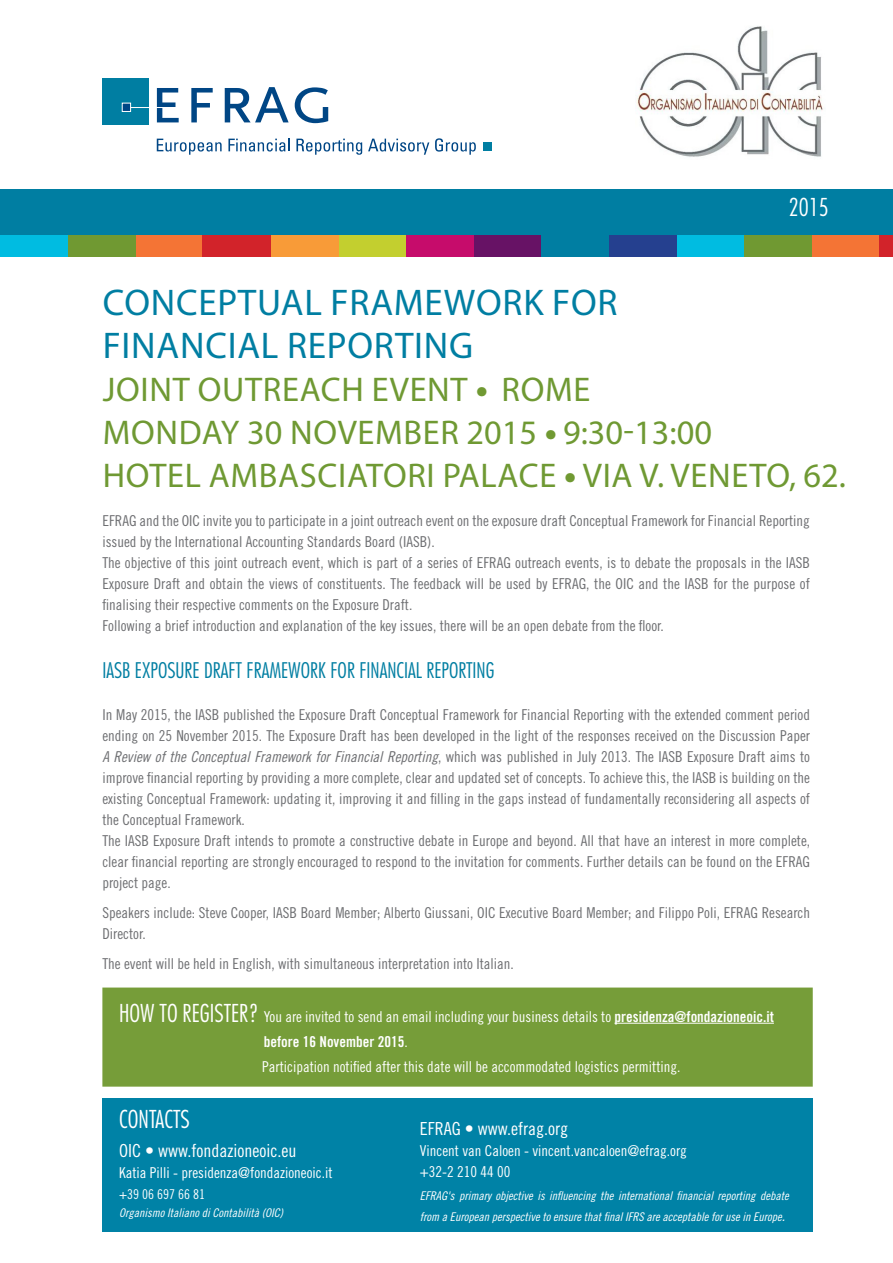
<style>
.page{position:relative;width:893px;height:1263px;background:#fff}
.page>*{position:absolute;margin:0;border:0;box-sizing:border-box;transform-origin:0 0}
.t1{font:37.2px/43px "Myriad Pro";letter-spacing:.02em;color:#007ea2}
.t2{font:34.35px/43px "Myriad Pro";letter-spacing:.02em;color:#6f9933}
.t3{font:300 condensed 24px "Futura Std";color:#fff}
.t4{font:300 condensed 21px "Futura Std";color:#007ea2}
.t5{font:18px "Trade Gothic LT Std Cn 18";color:#fff}
.t6{font:15px/21px "Trade Gothic LT Std Cn 18";color:#6d6e71}
.t7{font:15px/21px "Trade Gothic LT Std Cn 18";color:#fff}
.t8{font:15px "Trade Gothic LT Std Bd Cn 20";color:#fff}
.t9{font:13.5px "Trade Gothic LT Std Cn 18";color:#fff}
.t10{font:12px/21px "Trade Gothic LT Std Cn 18 Obl";color:#fff}
.s1{font-family:"Trade Gothic LT Std Cn 18";font-size:25.8px;color:#709932}
.s2{font-family:"Trade Gothic LT Std Cn 18 Obl"}
.s3{font-family:"Futura Std";font-weight:300;font-stretch:condensed;font-size:24px}
.s4{font-family:"Trade Gothic LT Std Bd Cn 20"}
.s5{font-family:"Trade Gothic LT Std Cn 18"}
.s6{font-size:15px}
</style>
<div class="page">
<div style="left:136px;top:189px;width:68px;height:68px;background:#f47435"></div>
<hr style="left:0;top:189px;width:1px;height:68px;background:#25408f">
<div style="left:1px;top:189px;width:67px;height:68px;background:#00bce1"></div>
<div style="left:68px;top:189px;width:68px;height:68px;background:#709932"></div>
<div style="left:271px;top:189px;width:68px;height:68px;background:#f89b38"></div>
<div style="left:339px;top:189px;width:67px;height:68px;background:#c3cf2f"></div>
<div style="left:406px;top:189px;width:68px;height:68px;background:#c60c6b"></div>
<div style="left:474px;top:189px;width:68px;height:68px;background:#671265"></div>
<div style="left:541px;top:189px;width:68px;height:68px;background:#007ea2"></div>
<div style="left:609px;top:189px;width:68px;height:68px;background:#25408f"></div>
<div style="left:677px;top:189px;width:68px;height:68px;background:#00bce1"></div>
<div style="left:745px;top:189px;width:67px;height:68px;background:#709932"></div>
<div style="left:812px;top:189px;width:68px;height:68px;background:#f47435"></div>
<div style="left:880px;top:189px;width:13px;height:68px;background:#d2232a"></div>
<div style="left:203px;top:189px;width:68px;height:68px;background:#d2232a"></div>
<div style="left:0;top:189px;width:893px;height:46px;background:#007ea2"></div>
<div style="left:102px;top:987px;width:711px;height:100px;background:#769d39"></div>
<hr style="left:614px;top:1023px;width:160px;height:1px;background:#fff">
<div style="left:102px;top:1098px;width:711px;height:134px;background:#0082a6"></div>
<svg style="left:157px;top:88px;width:22px;height:34px"></svg>
<svg style="left:191px;top:88px;width:22px;height:34px"></svg>
<svg style="left:225px;top:87px;width:64px;height:35px"></svg>
<svg style="left:295px;top:87px;width:33px;height:36px"></svg>
<svg style="left:157px;top:139px;width:65px;height:16px"></svg>
<svg style="left:228px;top:139px;width:62px;height:13px"></svg>
<svg style="left:296px;top:139px;width:66px;height:16px"></svg>
<svg style="left:368px;top:139px;width:61px;height:16px"></svg>
<svg style="left:435px;top:138px;width:41px;height:17px"></svg>
<div style="left:483px;top:143px;width:8px;height:8px;background:#007ea2"></div>
<div style="left:102px;top:79px;width:47px;height:46px;background:#007ea2"></div>
<div style="left:122px;top:103px;width:9px;height:8px;background:#004685"></div>
<div style="left:122px;top:103px;width:9px;height:9px;border:1px solid #fff"></div>
<hr style="left:131px;top:107px;width:48px;height:1px;background:#fff">
<img style="left:637px;top:26px;width:186px;height:131px">
<h3 class="t3" style="left:789px;top:193px;width:41px">2015</h3>
<h1 class="t1" style="left:103px;top:280px;width:516px">CONCEPTUAL FRAMEWORK FOR<br>FINANCIAL REPORTING</h1>
<h2 class="t2" style="left:103px;top:367px;width:745px">JOINT OUTREACH EVENT <span class="s1">•</span> ROME<br>MONDAY 30 NOVEMBER 2015 <span class="s1">•</span> 9:30-13:00<br>HOTEL AMBASCIATORI PALACE <span class="s1">•</span> VIA V. VENETO, 62.</h2>
<p class="t6" style="left:102px;top:510px;width:709px">EFRAG and the OIC invite you to participate in a joint outreach event on the exposure draft Conceptual Framework for Financial Reporting issued by the International Accounting Standards Board (IASB).<br>The objective of this joint outreach event, which is part of a series of EFRAG outreach events, is to debate the proposals in the IASB Exposure Draft and obtain the views of constituents. The feedback will be used by EFRAG, the OIC and the IASB for the purpose of finalising their respective comments on the Exposure Draft.<br>Following a brief introduction and explanation of the key issues, there will be an open debate from the floor.</p>
<h3 class="t4" style="left:102px;top:657px;width:393px">IASB EXPOSURE DRAFT FRAMEWORK FOR FINANCIAL REPORTING</h3>
<p class="t6" style="left:102px;top:704px;width:709px">In May 2015, the IASB published the Exposure Draft Conceptual Framework for Financial Reporting with the extended comment period ending on 25 November 2015. The Exposure Draft has been developed in the light of the responses received on the Discussion Paper <span class="s2">A Review of the Conceptual Framework for Financial Reporting</span>, which was published in July 2013. The IASB Exposure Draft aims to improve financial reporting by providing a more complete, clear and updated set of concepts. To achieve this, the IASB is building on the existing Conceptual Framework: updating it, improving it and filling in the gaps instead of fundamentally reconsidering all aspects of the Conceptual Framework.<br>The IASB Exposure Draft intends to promote a constructive debate in Europe and beyond. All that have an interest in more complete, clear financial reporting are strongly encouraged to respond to the invitation for comments. Further details can be found on the EFRAG project page.</p>
<p class="t6" style="left:102px;top:902px;width:709px">Speakers include: Steve Cooper, IASB Board Member; Alberto Giussani, OIC Executive Board Member; and Filippo Poli, EFRAG Research<br>Director.</p>
<p class="t6" style="left:102px;top:953px;width:413px">The event will be held in English, with simultaneous interpretation into Italian.</p>
<p class="t7" style="left:119px;top:1006px;width:656px"><span class="s3">HOW TO REGISTER?</span> You are invited to send an email including your business details to <span class="s4">presidenza@fondazioneoic.it</span></p>
<p class="t8" style="left:264px;top:1032px;width:146px">before 16 November 2015<span class="s5">.</span></p>
<p class="t7" style="left:262px;top:1056px;width:420px">Participation notified after this date will be accommodated logistics permitting.</p>
<h3 class="t3" style="left:119px;top:1104px;width:72px">CONTACTS</h3>
<p class="t5" style="left:119px;top:1140px;width:179px">OIC • www.fondazioneoic.eu</p>
<p class="t7" style="left:119px;top:1162px;width:215px">Katia Pilli - presidenza@fondazioneoic.it</p>
<p class="t9" style="left:119px;top:1186px;width:88px">+39 06 697 66 81</p>
<p class="t10" style="left:119px;top:1203px;width:165px">Organismo Italiano di Contabilità (OIC)</p>
<p class="t5" style="left:420px;top:1118px;width:150px">EFRAG • www.efrag.org</p>
<p class="t7" style="left:420px;top:1140px;width:268px">Vincent van Caloen - vincent.vancaloen@efrag.org +32-2 210 44 00</p>
<p class="t10" style="left:420px;top:1185px;width:370px">EFRAG's primary objective is influencing the international financial reporting debate from a European perspective to ensure that final IFRS are acceptable for use in Europe<span class="s6">.</span></p>
</div>
